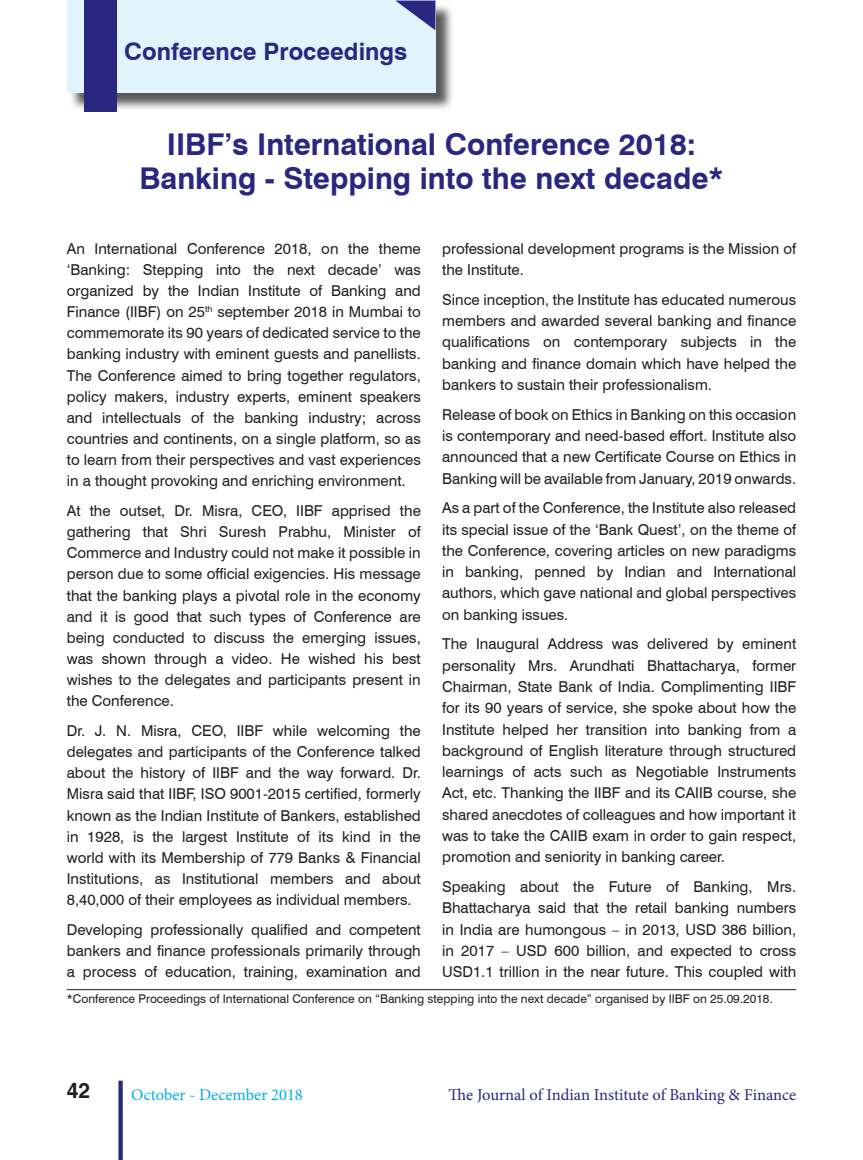
<style>
.page{position:relative;width:863px;height:1160px;background:#fff}
.page>*{position:absolute;margin:0;border:0;box-sizing:border-box;transform-origin:0 0}
.t1{font:700 30px/34.5px "Swiss 721 BT";color:#292780;text-align:center}
.t2{font:700 24px "Swiss 721 BT";color:#292780}
.t3{font:700 21px "Helvetica";color:#231f20}
.t4{font:16.5px "Minion Pro";letter-spacing:-.005em;color:#292780}
.t5{font:16.5px "Minion Pro";color:#00aeef}
.t6{font:15px/21.1px "Swiss 721 BT";color:#231f20;text-align:justify}
.t7{font:12px "Swiss 721 BT";color:#231f20}
</style>
<div class="page">
<svg style="left:118px;top:1080px;width:5px;height:80px"></svg>
<div style="left:69px;top:3px;width:385px;height:108px;background:#231f20;opacity:.75"></div>
<div style="left:67px;top:1px;width:368px;height:92px;background:#e1f4fc"></div>
<div style="left:85px;top:0;width:32px;height:111px;background:#292780"></div>
<svg style="left:396px;top:1px;width:39px;height:29px"></svg>
<hr style="left:67px;top:989px;width:729px;height:1px;background:#231f20">
<h2 class="t2" style="left:124px;top:35px;width:284px">Conference Proceedings</h2>
<h1 class="t1" style="left:139px;top:126px;width:585px">IIBF’s International Conference 2018:<br>Banking - Stepping into the next decade*</h1>
<p class="t6" style="left:67px;top:237px;width:355px">An International Conference 2018, on the theme ‘Banking: Stepping into the next decade’ was organized by the Indian Institute of Banking and Finance (IIBF) on 25<sup>th</sup> september 2018 in Mumbai to commemorate its 90 years of dedicated service to the banking industry with eminent guests and panellists.<br>The Conference aimed to bring together regulators, policy makers, industry experts, eminent speakers and intellectuals of the banking industry; across countries and continents, on a single platform, so as to learn from their perspectives and vast experiences in a thought provoking and enriching environment.</p>
<p class="t6" style="left:67px;top:499px;width:355px">At the outset, Dr. Misra, CEO, IIBF apprised the gathering that Shri Suresh Prabhu, Minister of Commerce and Industry could not make it possible in person due to some official exigencies. His message that the banking plays a pivotal role in the economy and it is good that such types of Conference are being conducted to discuss the emerging issues, was shown through a video. He wished his best wishes to the delegates and participants present in the Conference.</p>
<p class="t6" style="left:67px;top:719px;width:355px">Dr. J. N. Misra, CEO, IIBF while welcoming the delegates and participants of the Conference talked about the history of IIBF and the way forward. Dr.<br>Misra said that IIBF, ISO 9001-2015 certified, formerly known as the Indian Institute of Bankers, established in 1928, is the largest Institute of its kind in the world with its Membership of 779 Banks &amp; Financial Institutions, as Institutional members and about 8,40,000 of their employees as individual members.</p>
<p class="t6" style="left:67px;top:918px;width:355px">Developing professionally qualified and competent bankers and finance professionals primarily through a process of education, training, examination and</p>
<p class="t6" style="left:442px;top:237px;width:355px">professional development programs is the Mission of the Institute.</p>
<p class="t6" style="left:442px;top:288px;width:355px">Since inception, the Institute has educated numerous members and awarded several banking and finance qualifications on contemporary subjects in the banking and finance domain which have helped the bankers to sustain their professionalism.</p>
<p class="t6" style="left:442px;top:403px;width:355px">Release of book on Ethics in Banking on this occasion is contemporary and need-based effort. Institute also announced that a new Certificate Course on Ethics in Banking will be available from January, 2019 onwards.</p>
<p class="t6" style="left:442px;top:497px;width:355px">As a part of the Conference, the Institute also released its special issue of the ‘Bank Quest’, on the theme of the Conference, covering articles on new paradigms in banking, penned by Indian and International authors, which gave national and global perspectives on banking issues.</p>
<p class="t6" style="left:442px;top:633px;width:355px">The Inaugural Address was delivered by eminent personality Mrs. Arundhati Bhattacharya, former Chairman, State Bank of India. Complimenting IIBF for its 90 years of service, she spoke about how the Institute helped her transition into banking from a background of English literature through structured learnings of acts such as Negotiable Instruments Act, etc. Thanking the IIBF and its CAIIB course, she shared anecdotes of colleagues and how important it was to take the CAIIB exam in order to gain respect, promotion and seniority in banking career.</p>
<p class="t6" style="left:442px;top:875px;width:355px">Speaking about the Future of Banking, Mrs.<br>Bhattacharya said that the retail banking numbers in India are humongous – in 2013, USD 386 billion, in 2017 – USD 600 billion, and expected to cross USD1.1 trillion in the near future. This coupled with</p>
<p class="t7" style="left:67px;top:990px;width:707px">*Conference Proceedings of International Conference on “Banking stepping into the next decade” organised by IIBF on 25.09.2018.</p>
<h3 class="t3" style="left:67px;top:1077px;width:25px">42</h3>
<p class="t5" style="left:131px;top:1083px;width:173px">October - December 2018</p>
<p class="t4" style="left:448px;top:1083px;width:349px">The Journal of Indian Institute of Banking &amp; Finance</p>
</div>
